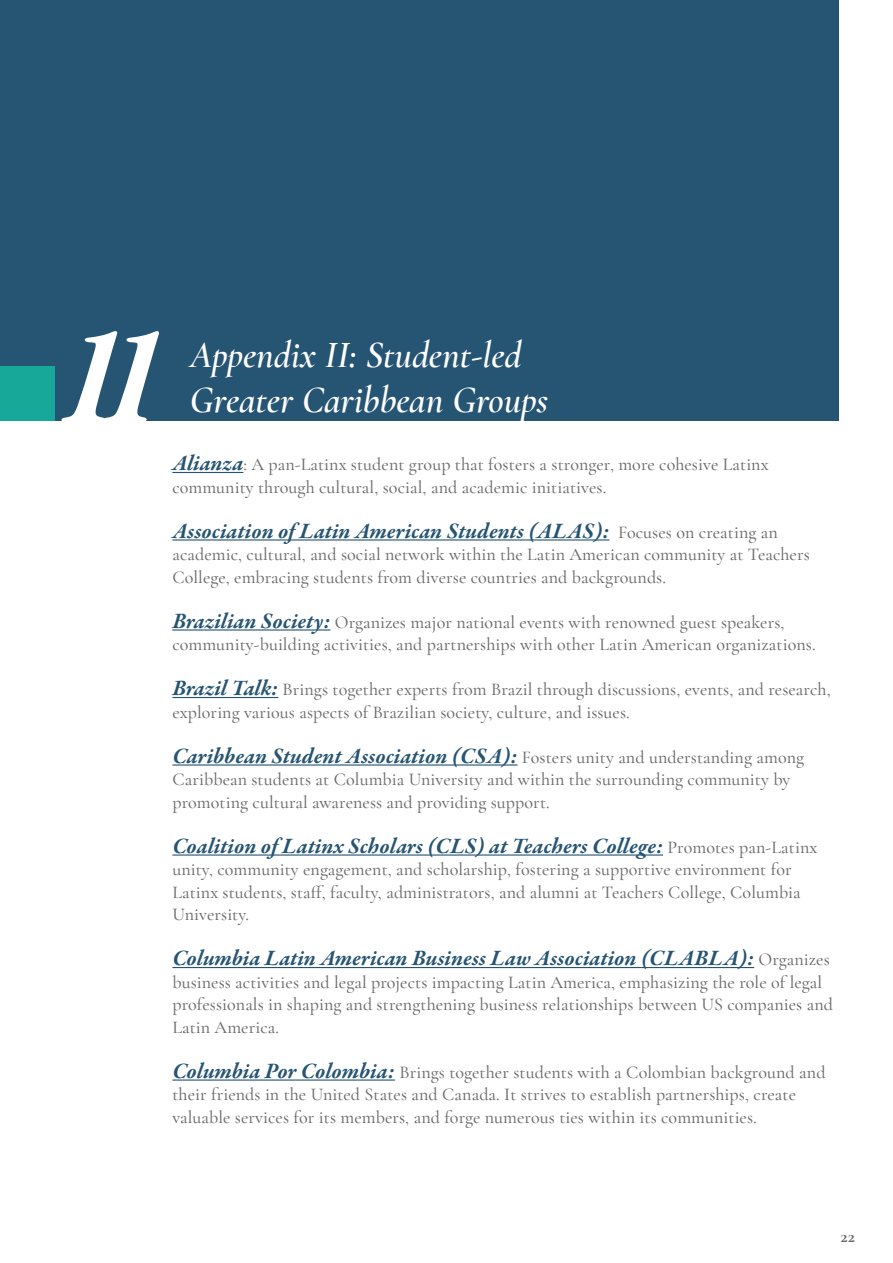
<style>
.page{position:relative;width:893px;height:1263px;background:#fff}
.page>*{position:absolute;margin:0;border:0;box-sizing:border-box;transform-origin:0 0}
.t1{font:italic 700 145.05px "Garamond Premr Pro";color:#fff}
.t2{font:italic 600 37.5px/45px "Cormorant Garamond";color:#fff}
.t3{font:italic 700 22.5px "Garamond Premr Pro";letter-spacing:.005em;color:#265473}
.t4{font:500 18px/22.5px "Cormorant Garamond";letter-spacing:.005em;color:#6b6b6b}
.t5{font:700 18px "Cormorant Garamond";color:#6b6b6b}
.s1{font-family:"Garamond Premr Pro";font-weight:700;font-style:italic;font-size:22.5px;color:#265473}
.s2{font-family:"Cormorant Garamond";font-weight:500;font-style:normal;font-size:18px;color:#6b6b6b}
</style>
<div class="page">
<div style="left:0;top:0;width:839px;height:421px;background:#265473"></div>
<div style="left:0;top:367px;width:54px;height:54px;background:#17a899"></div>
<hr style="left:172px;top:472px;width:71px;height:1px;background:#265473">
<hr style="left:172px;top:539px;width:437px;height:1px;background:#265473">
<hr style="left:172px;top:629px;width:158px;height:1px;background:#265473">
<hr style="left:172px;top:697px;width:106px;height:1px;background:#265473">
<hr style="left:172px;top:764px;width:346px;height:1px;background:#265473">
<hr style="left:172px;top:854px;width:491px;height:1px;background:#265473">
<hr style="left:172px;top:967px;width:582px;height:1px;background:#265473">
<hr style="left:172px;top:1079px;width:223px;height:1px;background:#265473">
<h1 class="t1" style="left:54px;top:287px;width:116px">11</h1>
<h2 class="t2" style="left:190px;top:333px;width:360px">Appendix II: Student-led<br>Greater Caribbean Groups</h2>
<p class="t4" style="left:172px;top:453px;width:598px"><span class="s1">Alianza</span>: A pan-Latinx student group that fosters a stronger, more cohesive Latinx community through cultural, social, and academic initiatives.</p>
<p class="t3" style="left:172px;top:517px;width:607px">Association of Latin American Students (ALAS): <span class="s2">Focuses on creating an</span></p>
<p class="t4" style="left:172px;top:543px;width:639px">academic, cultural, and social network within the Latin American community at Teachers<br>College, embracing students from diverse countries and backgrounds.</p>
<p class="t4" style="left:172px;top:611px;width:645px"><span class="s1">Brazilian Society:</span> Organizes major national events with renowned guest speakers, community-building activities, and partnerships with other Latin American organizations.</p>
<p class="t4" style="left:172px;top:678px;width:660px"><span class="s1">Brazil Talk:</span> Brings together experts from Brazil through discussions, events, and research, exploring various aspects of Brazilian society, culture, and issues.</p>
<p class="t3" style="left:172px;top:742px;width:633px">Caribbean Student Association (CSA): <span class="s2">Fosters unity and understanding among</span></p>
<p class="t4" style="left:172px;top:768px;width:619px">Caribbean students at Columbia University and within the surrounding community by promoting cultural awareness and providing support.</p>
<p class="t3" style="left:172px;top:832px;width:646px">Coalition of Latinx Scholars (CLS) at Teachers College: <span class="s2">Promotes pan-Latinx</span></p>
<p class="t4" style="left:172px;top:858px;width:630px">unity, community engagement, and scholarship, fostering a supportive environment for<br>Latinx students, staff, faculty, administrators, and alumni at Teachers College, Columbia<br>University.</p>
<p class="t3" style="left:172px;top:944px;width:659px">Columbia Latin American Business Law Association (CLABLA): <span class="s2">Organizes</span></p>
<p class="t4" style="left:172px;top:971px;width:662px">business activities and legal projects impacting Latin America, emphasizing the role of legal professionals in shaping and strengthening business relationships between US companies and<br>Latin America.</p>
<p class="t4" style="left:172px;top:1061px;width:655px"><span class="s1">Columbia Por Colombia:</span> Brings together students with a Colombian background and their friends in the United States and Canada. It strives to establish partnerships, create valuable services for its members, and forge numerous ties within its communities.</p>
<p class="t5" style="left:840px;top:1225px;width:16px">22</p>
</div>
